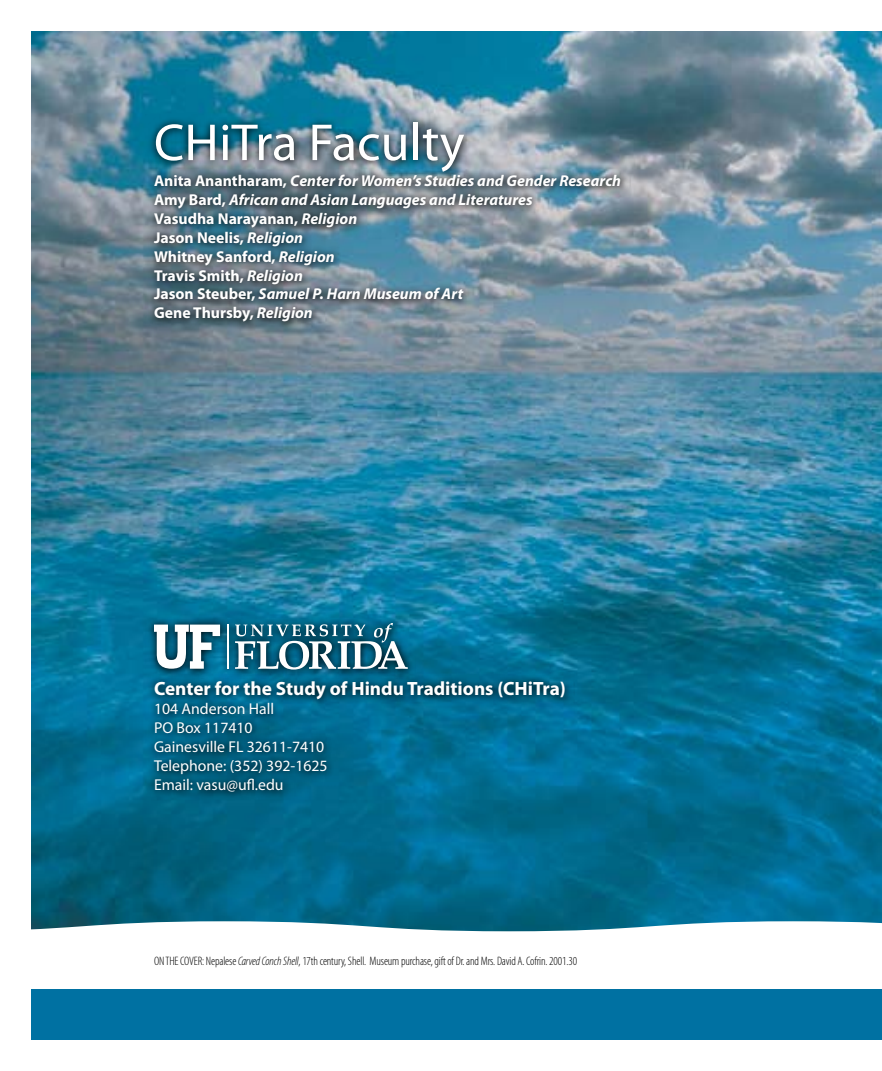
<style>
.page{position:relative;width:882px;height:1071px;background:#fff}
.page>*{position:absolute;margin:0;border:0;box-sizing:border-box;transform-origin:0 0}
.t1{font:52.5px "Myriad Pro";color:#fff}
.t2{font:700 19.25px "Myriad Pro";color:#fff}
.t3{font:italic 700 15.75px/18.9px "Myriad Pro";color:#fff}
.t4{font:15.75px/18.9px "Myriad Pro";color:#fff}
.t5{font:300 condensed 12.25px "Myriad Pro";letter-spacing:-.01em;color:#000}
.s1{font-style:normal}
.s2{font-style:italic}
</style>
<div class="page">
<img style="left:32px;top:32px;width:850px;height:889px">
<svg style="left:31px;top:921px;width:851px;height:99px"></svg>
<div style="left:32px;top:989px;width:850px;height:51px;background:#0071a2"></div>
<img style="left:145px;top:114px;width:485px;height:217px">
<svg style="left:145px;top:614px;width:271px;height:58px;background:#046b8f"></svg>
<svg style="left:154px;top:625px;width:66px;height:44px"></svg>
<hr style="left:227px;top:625px;width:2px;height:44px;background:#fff">
<svg style="left:235px;top:623px;width:173px;height:47px"></svg>
<svg style="left:145px;top:672px;width:429px;height:129px;background:#006386"></svg>
<h1 class="t1" style="left:154px;top:114px;width:312px">CHiTra Faculty</h1>
<p class="t3" style="left:154px;top:172px;width:469px"><span class="s1">Anita Anantharam,</span> Center for Women’s Studies and Gender Research <span class="s1">Amy Bard,</span> African and Asian Languages and Literatures<br><span class="s1">Vasudha Narayanan,</span> Religion<br><span class="s1">Jason Neelis,</span> Religion<br><span class="s1">Whitney Sanford,</span> Religion<br><span class="s1">Travis Smith,</span> Religion<br><span class="s1">Jason Steuber,</span> Samuel P. Harn Museum of Art<br><span class="s1">Gene Thursby,</span> Religion</p>
<p class="t2" style="left:154px;top:678px;width:413px">Center for the Study of Hindu Traditions (CHiTra)</p>
<p class="t4" style="left:154px;top:700px;width:175px">104 Anderson Hall<br>PO Box 117410<br>Gainesville FL 32611-7410<br>Telephone: (352) 392-1625<br>Email: vasu@ufl.edu</p>
<p class="t5" style="left:154px;top:954px;width:425px">ON THE COVER: Nepalese <span class="s2">Carved Conch Shell</span>, 17th century, Shell. Museum purchase, gift of Dr. and Mrs. David A. Cofrin. 2001.30</p>
</div>
